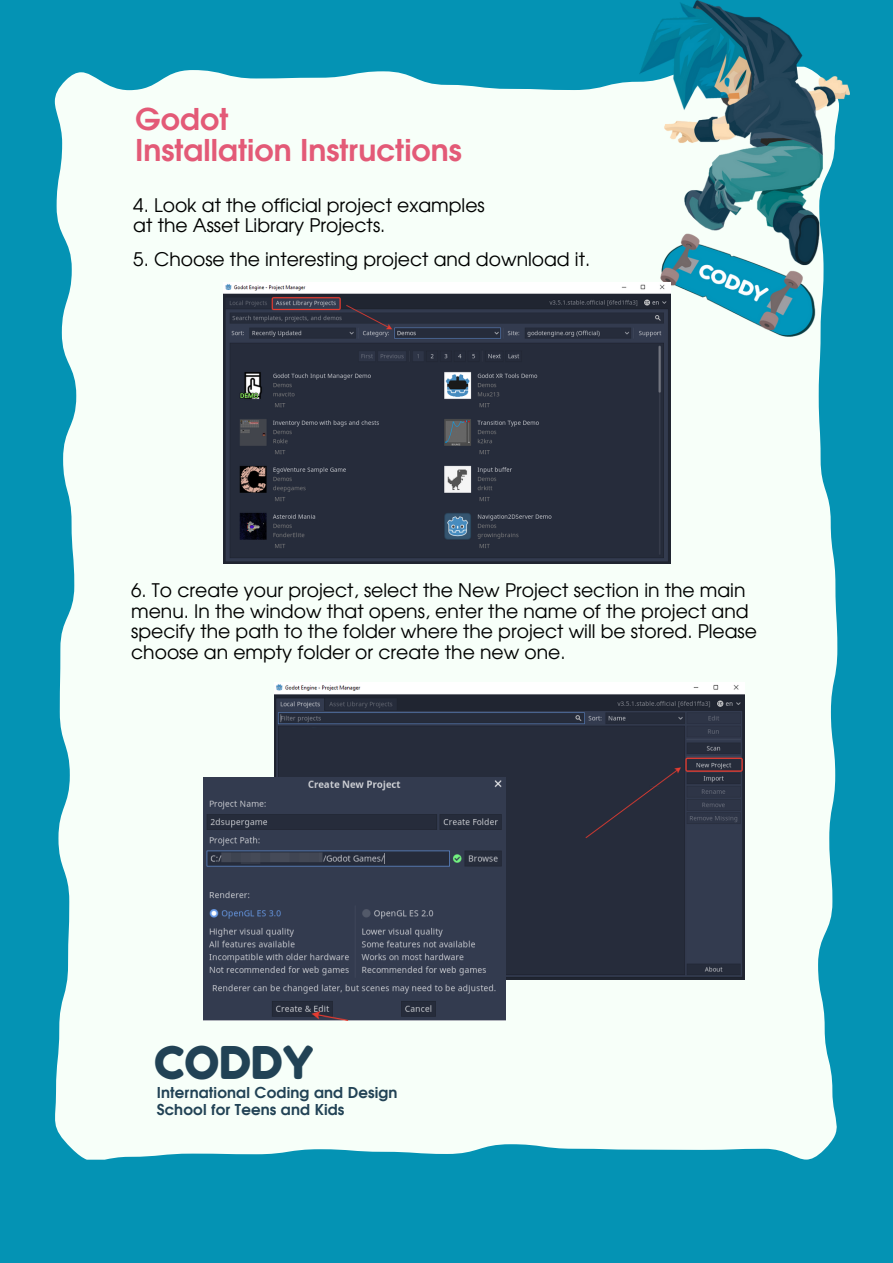
<style>
.page{position:relative;width:893px;height:1263px;background:#0493b4}
.page>*{position:absolute;margin:0;border:0;box-sizing:border-box;transform-origin:0 0}
.t1{font:45px "Fredoka One";color:#214255}
.t2{font:700 30px/30.4px "Evolventa";color:#e35a77}
.t3{font:18.75px/20.9px "Evolventa";color:#000}
.t4{font:700 15px/16.4px "Evolventa";letter-spacing:.01em;color:#214255}
</style>
<div class="page">
<div style="left:55px;top:70px;width:783px;height:1090px;background:#f7fff9"></div>
<img style="left:639px;top:0;width:210px;height:337px">
<img style="left:223px;top:282px;width:447px;height:281px">
<img style="left:274px;top:682px;width:470px;height:297px">
<img style="left:203px;top:778px;width:302px;height:243px">
<h2 class="t2" style="left:135px;top:106px;width:328px">Godot<br>Installation Instructions</h2>
<p class="t3" style="left:133px;top:196px;width:353px">4. Look at the official project examples at the Asset Library Projects.</p>
<p class="t3" style="left:133px;top:250px;width:458px">5. Choose the interesting project and download it.</p>
<p class="t3" style="left:131px;top:581px;width:627px">6. To create your project, select the New Project section in the main menu. In the window that opens, enter the name of the project and specify the path to the folder where the project will be stored. Please choose an empty folder or create the new one.</p>
<h1 class="t1" style="left:154px;top:1035px;width:161px">CODDY</h1>
<p class="t4" style="left:157px;top:1086px;width:242px">International Coding and Design<br>School for Teens and Kids</p>
</div>
